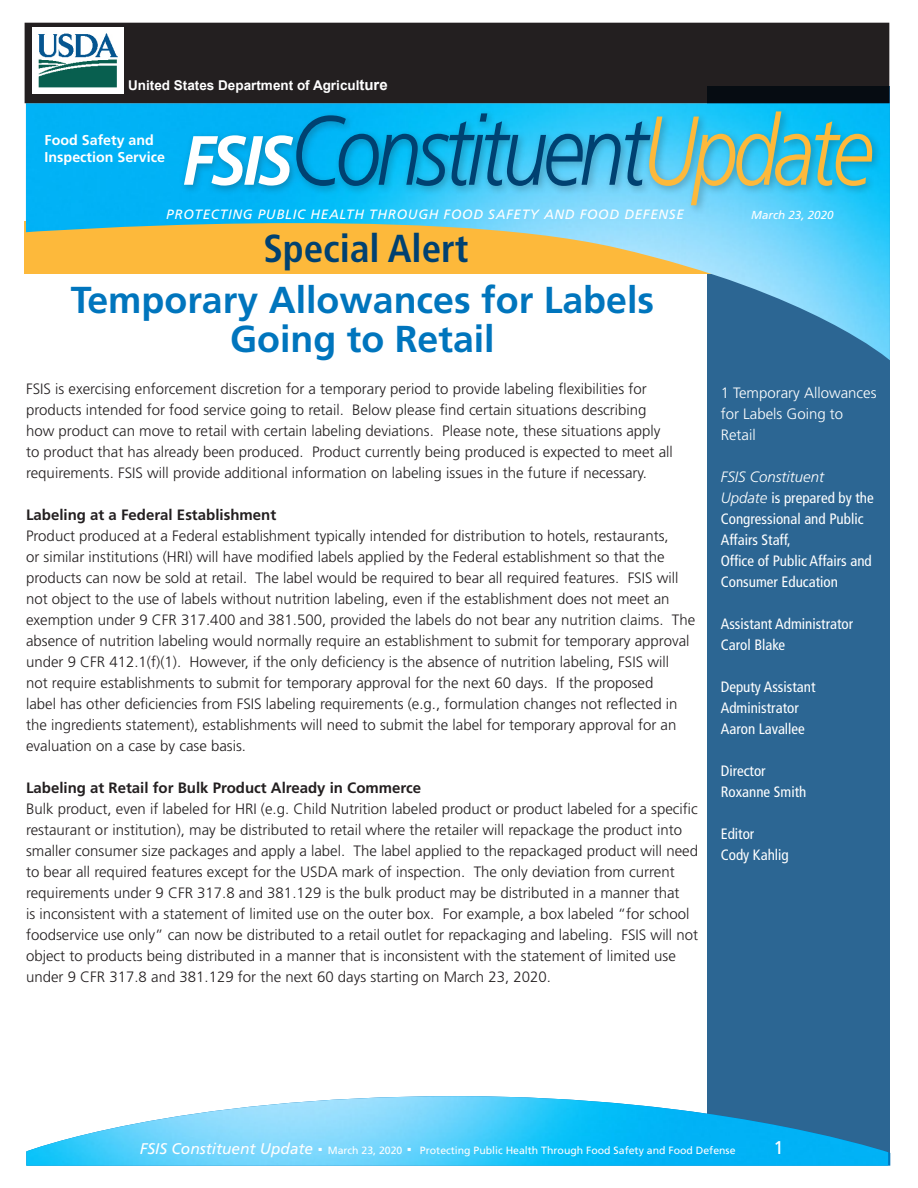
<style>
.page{position:relative;width:918px;height:1188px;background:#fff}
.page>*{position:absolute;margin:0;border:0;box-sizing:border-box;transform-origin:0 0}
.t1{font:italic 300 97.8px "Frutiger LT Std";letter-spacing:-.06em;color:#004171;scale:.84 1}
.t2{font:700 condensed 39px "Frutiger LT Std";color:#004171}
.t3{font:700 37.5px/39px "Frutiger LT Std";color:#0075bd;text-align:center}
.t4{font:27.45px "Frutiger LT Std";color:#fff}
.t5{font:18.45px "Frutiger LT Std";color:#fff}
.t6{font:italic 15.45px "Frutiger LT Std";color:#fff}
.t7{font:300 15px/21px "Frutiger LT Std";color:#231f20}
.t8{font:condensed 15px/21px "Frutiger LT Std";color:#fff}
.t9{font:700 15px "Frutiger LT Std";color:#231f20}
.t10{font:300 15px/21px "Frutiger LT Std";color:#fff}
.t11{font:700 14.25px/17.1px "Frutiger LT Std";color:#fff}
.t12{font:italic 13.5px "Frutiger LT Std";letter-spacing:.05em;color:#fff}
.t13{font:700 13.5px "Arial";color:#fff}
.t14{font:italic 11.55px "Frutiger LT Std";color:#fff}
.t15{font:10.5px "Frutiger LT Std";color:#fff}
.s1{font-size:15px}
.s2{font-weight:700;font-size:69.6px;color:#fff}
.s3{color:#fdb93b}
.s4{font-weight:300;font-style:italic;font-stretch:normal}
</style>
<div class="page">
<div style="left:707px;top:87px;width:183px;height:1074px;background:#2c6693"></div>
<img style="left:26px;top:104px;width:864px;height:256px">
<div style="left:179px;top:106px;width:703px;height:109px;background:#231f20;opacity:.3"></div>
<svg style="left:24px;top:22px;width:866px;height:82px;background:#242224"></svg>
<img style="left:33px;top:27px;width:91px;height:67px">
<img style="left:26px;top:1096px;width:862px;height:70px">
<p class="t13" style="left:128px;top:76px;width:261px">United States Department of Agricul<span class="s1">ture</span></p>
<p class="t1" style="left:182px;top:95px;width:825px"><span class="s2">FSIS</span>Constituent<span class="s3">Update</span></p>
<p class="t12" style="left:166px;top:206px;width:519px">PROTECTING PUBLIC HEALTH THROUGH FOOD SAFETY AND FOOD DEFENSE</p>
<p class="t11" style="left:45px;top:132px;width:122px">Food Safety and<br>Inspection Service</p>
<p class="t14" style="left:751px;top:208px;width:84px">March 23, 2020</p>
<h1 class="t2" style="left:263px;top:225px;width:207px">Special Alert</h1>
<h1 class="t3" style="left:71px;top:280px;width:585px">Temporary Allowances for Labels<br>Going to Retail</h1>
<p class="t7" style="left:26px;top:378px;width:648px">FSIS is exercising enforcement discretion for a temporary period to provide labeling fexibilities for products intended for food service going to retail. Below please fnd certain situations describing how product can move to retail with certain labeling deviations. Please note, these situations apply to product that has already been produced. Product currently being produced is expected to meet all requirements. FSIS will provide additional information on labeling issues in the future if necessary.</p>
<p class="t9" style="left:26px;top:506px;width:252px">Labeling at a Federal Establishment</p>
<p class="t7" style="left:26px;top:525px;width:671px">Product produced at a Federal establishment typically intended for distribution to hotels, restaurants,<br>or similar institutions (HRI) will have modifed labels applied by the Federal establishment so that the products can now be sold at retail. The label would be required to bear all required features. FSIS will not object to the use of labels without nutrition labeling, even if the establishment does not meet an exemption under 9 CFR 317.400 and 381.500, provided the labels do not bear any nutrition claims. The absence of nutrition labeling would normally require an establishment to submit for temporary approval under 9 CFR 412.1(f)(1). However, if the only defciency is the absence of nutrition labeling, FSIS will<br>not require establishments to submit for temporary approval for the next 60 days. If the proposed<br>label has other defciencies from FSIS labeling requirements (e.g., formulation changes not refected in the ingredients statement), establishments will need to submit the label for temporary approval for an evaluation on a case by case basis.</p>
<p class="t9" style="left:26px;top:779px;width:397px">Labeling at Retail for Bulk Product Already in Commerce</p>
<p class="t7" style="left:26px;top:798px;width:674px">Bulk product, even if labeled for HRI (e.g. Child Nutrition labeled product or product labeled for a specifc restaurant or institution), may be distributed to retail where the retailer will repackage the product into smaller consumer size packages and apply a label. The label applied to the repackaged product will need to bear all required features except for the USDA mark of inspection. The only deviation from current requirements under 9 CFR 317.8 and 381.129 is the bulk product may be distributed in a manner that<br>is inconsistent with a statement of limited use on the outer box. For example, a box labeled “for school foodservice use only” can now be distributed to a retail outlet for repackaging and labeling. FSIS will not object to products being distributed in a manner that is inconsistent with the statement of limited use under 9 CFR 317.8 and 381.129 for the next 60 days starting on March 23, 2020.</p>
<p class="t10" style="left:721px;top:383px;width:157px">1 Temporary Allowances for Labels Going to<br>Retail</p>
<p class="t8" style="left:721px;top:467px;width:154px"><span class="s4">FSIS Constituent<br>Update</span> is prepared by the<br>Congressional and Public<br>Affairs Staff,<br>Offce of Public Affairs and<br>Consumer Education</p>
<p class="t8" style="left:721px;top:614px;width:134px">Assistant Administrator<br>Carol Blake</p>
<p class="t8" style="left:721px;top:677px;width:96px">Deputy Assistant<br>Administrator<br>Aaron Lavallee</p>
<p class="t8" style="left:721px;top:761px;width:87px">Director<br>Roxanne Smith</p>
<p class="t8" style="left:721px;top:824px;width:70px">Editor<br>Cody Kahlig</p>
<p class="t6" style="left:140px;top:1139px;width:186px">FSIS Constituent Update <sup>.</sup></p>
<p class="t15" style="left:328px;top:1144px;width:76px">March 23, 2020</p>
<p class="t4" style="left:405px;top:1125px;width:9px">.</p>
<p class="t15" style="left:420px;top:1144px;width:317px">Protecting Public Health Through Food Safety and Food Defense</p>
<p class="t5" style="left:774px;top:1136px;width:12px">1</p>
</div>
